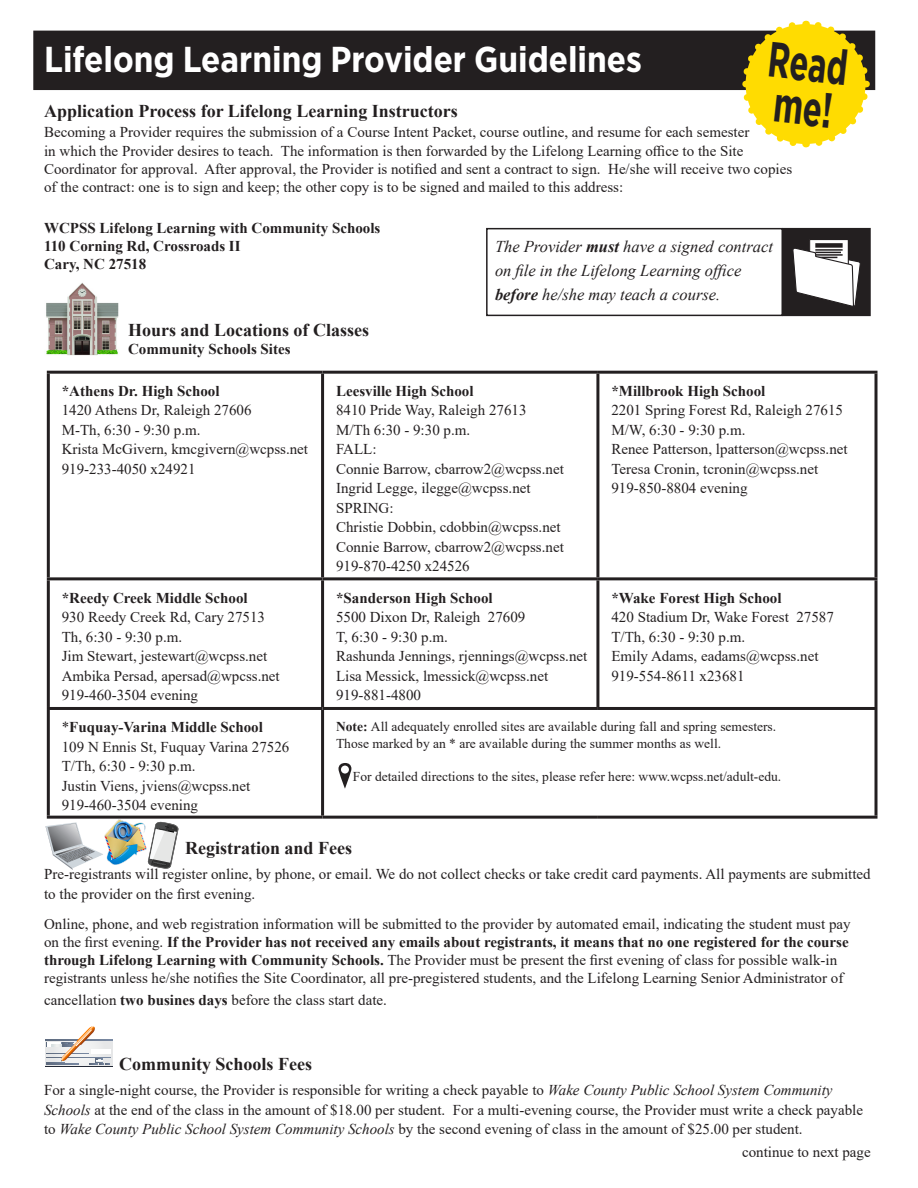
<style>
.page{position:relative;width:918px;height:1188px;background:#fff}
.page>*{position:absolute;margin:0;border:0;box-sizing:border-box;transform-origin:0 0}
.t1{font:700 49.35px/44.2px "Gotham Narrow";color:#231f20;scale:.72 1}
.t2{font:700 36px "Gotham Narrow";color:#fff}
.t3{font:700 18px "Times New Roman";color:#231f20}
.t4{font:italic 16.5px/24px "Times New Roman";color:#231f20}
.t5{font:15px/19.5px "Times New Roman";color:#231f20}
.t6{font:700 15px "Times New Roman";color:#231f20}
.t7{font:13.5px "Times New Roman";color:#231f20}
.s1{font-weight:700}
.s2{font-weight:400}
.s3{font-style:italic}
</style>
<div class="page">
<div style="left:34px;top:31px;width:840px;height:58px;background:#231f20"></div>
<div style="left:33px;top:31px;width:842px;height:59px;border:2px solid #231f20"></div>
<div style="left:783px;top:229px;width:87px;height:86px;background:#231f20"></div>
<div style="left:783px;top:228px;width:88px;height:88px;border:2px solid #231f20"></div>
<hr style="left:47px;top:371px;width:276px;height:3px;background:#231f20">
<hr style="left:47px;top:374px;width:3px;height:203px;background:#231f20">
<hr style="left:323px;top:371px;width:275px;height:3px;background:#231f20">
<hr style="left:321px;top:374px;width:3px;height:203px;background:#231f20">
<hr style="left:598px;top:371px;width:279px;height:3px;background:#231f20">
<hr style="left:596px;top:374px;width:3px;height:203px;background:#231f20">
<svg style="left:874px;top:374px;width:4px;height:203px"></svg>
<hr style="left:47px;top:577px;width:276px;height:3px;background:#231f20">
<hr style="left:47px;top:580px;width:3px;height:127px;background:#231f20">
<hr style="left:323px;top:577px;width:275px;height:3px;background:#231f20">
<hr style="left:321px;top:580px;width:3px;height:127px;background:#231f20">
<hr style="left:598px;top:577px;width:279px;height:3px;background:#231f20">
<hr style="left:596px;top:580px;width:3px;height:127px;background:#231f20">
<svg style="left:874px;top:580px;width:4px;height:127px"></svg>
<hr style="left:47px;top:707px;width:276px;height:3px;background:#231f20">
<hr style="left:47px;top:710px;width:3px;height:106px;background:#231f20">
<hr style="left:323px;top:707px;width:275px;height:3px;background:#231f20">
<hr style="left:321px;top:710px;width:3px;height:106px;background:#231f20">
<hr style="left:598px;top:707px;width:279px;height:3px;background:#231f20">
<svg style="left:874px;top:710px;width:4px;height:106px"></svg>
<hr style="left:47px;top:816px;width:276px;height:3px;background:#231f20">
<hr style="left:323px;top:816px;width:275px;height:3px;background:#231f20">
<hr style="left:598px;top:816px;width:279px;height:3px;background:#231f20">
<svg style="left:338px;top:763px;width:13px;height:26px"></svg>
<div style="left:341px;top:766px;width:8px;height:8px;background:#fff;border-radius:50%"></div>
<div style="left:486px;top:228px;width:297px;height:88px;border:2px solid #231f20"></div>
<img style="left:104px;top:819px;width:43px;height:46px">
<svg style="left:45px;top:822px;width:58px;height:48px"></svg>
<svg style="left:148px;top:822px;width:31px;height:47px"></svg>
<svg style="left:45px;top:1041px;width:67px;height:25px"></svg>
<svg style="left:47px;top:1026px;width:63px;height:39px"></svg>
<svg style="left:739px;top:20px;width:134px;height:128px"></svg>
<svg style="left:792px;top:227px;width:69px;height:147px"></svg>
<img style="left:46px;top:283px;width:73px;height:73px">
<p class="t1" style="left:771px;top:37px;width:112px;rotate:6deg">Read me!</p>
<p class="t2" style="left:44px;top:37px;width:599px">Lifelong Learning Provider Guidelines</p>
<p class="t3" style="left:44px;top:98px;width:415px">Application Process for Lifelong Learning Instructors</p>
<p class="t5" style="left:44px;top:122px;width:707px">Becoming a Provider requires the submission of a Course Intent Packet, course outline, and resume for each semester in which the Provider desires to teach. The information is then forwarded by the Lifelong Learning office to the Site</p>
<p class="t5" style="left:44px;top:160px;width:750px;line-height:18px">Coordinator for approval. After approval, the Provider is notified and sent a contract to sign. He/she will receive two copies of the contract: one is to sign and keep; the other copy is to be signed and mailed to this address:</p>
<p class="t6" style="left:44px;top:217px;width:338px">WCPSS Lifelong Learning with Community Schools</p>
<p class="t6" style="left:44px;top:235px;width:198px">110 Corning Rd, Crossroads II</p>
<p class="t6" style="left:44px;top:253px;width:104px">Cary, NC 27518</p>
<p class="t4" style="left:495px;top:234px;width:280px">The Provider <span class="s1">must</span> have a signed contract on file in the Lifelong Learning office <span class="s1">before</span> he/she may teach a course.</p>
<p class="t3" style="left:128px;top:317px;width:243px">Hours and Locations of Classes</p>
<p class="t6" style="left:128px;top:338px;width:164px">Community Schools Sites</p>
<p class="t6" style="left:62px;top:380px;width:159px">*Athens Dr. High School</p>
<p class="t5" style="left:62px;top:400px;width:191px">1420 Athens Dr, Raleigh 27606</p>
<p class="t5" style="left:62px;top:420px;width:140px">M-Th, 6:30 - 9:30 p.m.</p>
<p class="t5" style="left:62px;top:439px;width:248px">Krista McGivern, kmcgivern@wcpss.net</p>
<p class="t5" style="left:62px;top:459px;width:135px">919-233-4050 x24921</p>
<p class="t6" style="left:336px;top:380px;width:139px">Leesville High School</p>
<p class="t5" style="left:336px;top:400px;width:192px">8410 Pride Way, Raleigh 27613</p>
<p class="t5" style="left:336px;top:420px;width:136px">M/Th 6:30 - 9:30 p.m.</p>
<p class="t5" style="left:336px;top:439px;width:42px">FALL:</p>
<p class="t5" style="left:336px;top:459px;width:229px">Connie Barrow, cbarrow2@wcpss.net</p>
<p class="t5" style="left:336px;top:478px;width:196px">Ingrid Legge, ilegge@wcpss.net</p>
<p class="t5" style="left:336px;top:498px;width:59px">SPRING:</p>
<p class="t5" style="left:336px;top:517px;width:226px">Christie Dobbin, cdobbin@wcpss.net</p>
<p class="t5" style="left:336px;top:537px;width:229px">Connie Barrow, cbarrow2@wcpss.net</p>
<p class="t5" style="left:336px;top:556px;width:135px">919-870-4250 x24526</p>
<p class="t6" style="left:62px;top:587px;width:187px">*Reedy Creek Middle School</p>
<p class="t5" style="left:62px;top:607px;width:205px">930 Reedy Creek Rd, Cary 27513</p>
<p class="t5" style="left:62px;top:626px;width:122px">Th, 6:30 - 9:30 p.m.</p>
<p class="t5" style="left:62px;top:646px;width:207px">Jim Stewart, jestewart@wcpss.net</p>
<p class="t5" style="left:62px;top:665px;width:219px">Ambika Persad, apersad@wpcss.net</p>
<p class="t5" style="left:62px;top:685px;width:138px">919-460-3504 evening</p>
<p class="t6" style="left:336px;top:587px;width:158px">*Sanderson High School</p>
<p class="t5" style="left:336px;top:607px;width:191px">5500 Dixon Dr, Raleigh 27609</p>
<p class="t5" style="left:336px;top:626px;width:113px">T, 6:30 - 9:30 p.m.</p>
<p class="t5" style="left:336px;top:646px;width:253px">Rashunda Jennings, rjennings@wcpss.net</p>
<p class="t5" style="left:336px;top:665px;width:214px">Lisa Messick, lmessick@wcpss.net</p>
<p class="t5" style="left:336px;top:685px;width:86px">919-881-4800</p>
<p class="t6" style="left:611px;top:380px;width:155px">*Millbrook High School</p>
<p class="t5" style="left:611px;top:400px;width:233px">2201 Spring Forest Rd, Raleigh 27615</p>
<p class="t5" style="left:611px;top:420px;width:136px">M/W, 6:30 - 9:30 p.m.</p>
<p class="t5" style="left:611px;top:439px;width:238px">Renee Patterson, lpatterson@wcpss.net</p>
<p class="t5" style="left:611px;top:459px;width:208px">Teresa Cronin, tcronin@wcpss.net</p>
<p class="t5" style="left:611px;top:478px;width:138px">919-850-8804 evening</p>
<p class="t6" style="left:611px;top:587px;width:172px">*Wake Forest High School</p>
<p class="t5" style="left:611px;top:607px;width:224px">420 Stadium Dr, Wake Forest 27587</p>
<p class="t5" style="left:611px;top:626px;width:135px">T/Th, 6:30 - 9:30 p.m.</p>
<p class="t5" style="left:611px;top:646px;width:209px">Emily Adams, eadams@wcpss.net</p>
<p class="t5" style="left:611px;top:665px;width:135px">919-554-8611 x23681</p>
<p class="t6" style="left:62px;top:717px;width:203px"><span class="s2">*</span>Fuquay-Varina Middle School</p>
<p class="t5" style="left:62px;top:737px;width:229px">109 N Ennis St, Fuquay Varina 27526</p>
<p class="t5" style="left:62px;top:756px;width:135px">T/Th, 6:30 - 9:30 p.m.</p>
<p class="t5" style="left:62px;top:776px;width:190px">Justin Viens, jviens@wcpss.net</p>
<p class="t5" style="left:62px;top:795px;width:138px">919-460-3504 evening</p>
<p class="t7" style="left:336px;top:717px;width:442px"><span class="s1">Note:</span> All adequately enrolled sites are available during fall and spring semesters.</p>
<p class="t7" style="left:336px;top:734px;width:387px">Those marked by an * are available during the summer months as well.</p>
<p class="t7" style="left:353px;top:767px;width:430px">For detailed directions to the sites, please refer here: www.wcpss.net/adult-edu.</p>
<p class="t3" style="left:185px;top:834px;width:168px">Registration and Fees</p>
<p class="t5" style="left:44px;top:864px;width:828px">Pre-registrants will register online, by phone, or email. We do not collect checks or take credit card payments. All payments are submitted to the provider on the first evening.</p>
<p class="t5" style="left:44px;top:914px;width:808px;line-height:18px">Online, phone, and web registration information will be submitted to the provider by automated email, indicating the student must pay on the first evening. <span class="s1">If the Provider has not received any emails about registrants, it means that no one registered for the course through Lifelong Learning with Community Schools.</span> The Provider must be present the first evening of class for possible walk-in registrants unless he/she notifies the Site Coordinator, all pre-pregistered students, and the Lifelong Learning Senior Administrator of</p>
<p class="t5" style="left:44px;top:990px;width:344px">cancellation <span class="s1">two busines days</span> before the class start date.</p>
<p class="t3" style="left:119px;top:1050px;width:194px">Community Schools Fees</p>
<p class="t5" style="left:44px;top:1080px;width:821px">For a single-night course, the Provider is responsible for writing a check payable to <span class="s3">Wake County Public School System Community<br>Schools</span> at the end of the class in the amount of $18.00 per student. For a multi-evening course, the Provider must write a check payable to <span class="s3">Wake County Public School System Community Schools</span> by the second evening of class in the amount of $25.00 per student.</p>
<p class="t5" style="left:742px;top:1141px;width:130px">continue to next page</p>
</div>
